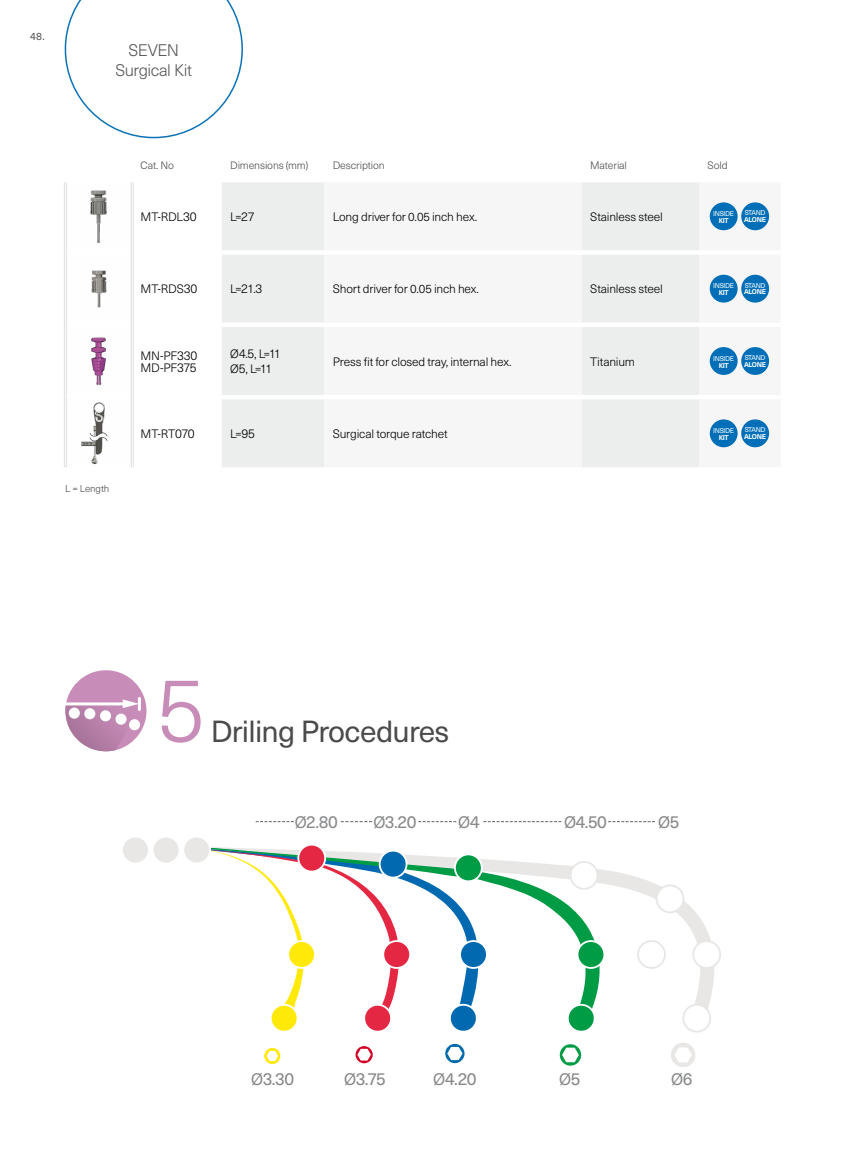
<style>
.page{position:relative;width:851px;height:1149px;background:#fff}
.page>*{position:absolute;margin:0;border:0;box-sizing:border-box;transform-origin:0 0}
.t1{font:300 90px "Neue Haas Unica W1 G";color:#c88cb8}
.t2{font:30px "Neue Haas Unica W1 G";letter-spacing:-.025em;color:#4b4b4d}
.t3{font:17.25px "Neue Haas Unica W1 G";letter-spacing:-.03em;color:#87888a}
.t4{font:300 16.5px/19.5px "Neue Haas Unica W1 G";letter-spacing:-.03em;color:#58585a;text-align:center}
.t5{font:16.35px "Neue Haas Unica W1 G";color:#87888a}
.t6{font:300 12px/12px "Neue Haas Unica W1 G";letter-spacing:-.015em;color:#000}
.t7{font:300 10.5px "Neue Haas Unica W1 G";letter-spacing:-.01em;color:#4b4b4d}
.t8{font:10.5px "Neue Haas Unica W1 G";color:#58585a}
.t9{font:300 9.75px "Neue Haas Unica W1 G";letter-spacing:-.01em;color:#4b4b4d}
.t10{font:6.9px "Neue Haas Unica W1 G";letter-spacing:-.04em;color:#fff}
.t11{font:700 6.9px "Neue Haas Unica W1 G";letter-spacing:-.055em;color:#fff}
.s1{font-size:12.6px}
.s2{font-size:16.35px}
.s3{font-size:17.25px}
</style>
<div class="page">
<div style="left:65px;top:670px;width:81px;height:81px;background:#c88cb8;border-radius:50%"></div>
<img style="left:65px;top:704px;width:77px;height:47px">
<div style="left:69px;top:707px;width:11px;height:11px;background:#fff;border-radius:50%"></div>
<div style="left:84px;top:708px;width:11px;height:11px;background:#fff;border-radius:50%"></div>
<div style="left:100px;top:710px;width:11px;height:11px;background:#fff;border-radius:50%"></div>
<div style="left:115px;top:713px;width:11px;height:11px;background:#fff;border-radius:50%"></div>
<div style="left:129px;top:719px;width:11px;height:11px;background:#fff;border-radius:50%"></div>
<svg style="left:123px;top:698px;width:18px;height:11px"></svg>
<hr style="left:66px;top:702px;width:60px;height:3px;background:#fff">
<svg style="left:408px;top:855px;width:307px;height:176px"></svg>
<svg style="left:264px;top:1048px;width:16px;height:15px"></svg>
<svg style="left:355px;top:1046px;width:17px;height:16px"></svg>
<svg style="left:445px;top:1043px;width:19px;height:19px"></svg>
<svg style="left:559px;top:1044px;width:22px;height:21px"></svg>
<svg style="left:671px;top:1043px;width:24px;height:23px"></svg>
<div style="left:637px;top:939px;width:28px;height:29px;background:#fff;border:2px solid #e8e7e5;border-radius:50%"></div>
<div style="left:692px;top:939px;width:29px;height:29px;background:#fff;border:2px solid #e8e7e5;border-radius:50%"></div>
<div style="left:655px;top:884px;width:29px;height:28px;background:#fff;border:2px solid #e8e7e5;border-radius:50%"></div>
<svg style="left:568px;top:859px;width:31px;height:31px"></svg>
<div style="left:182px;top:835px;width:29px;height:29px;background:#e8e7e5;border:2px solid #fff;border-radius:50%"></div>
<div style="left:152px;top:835px;width:28px;height:29px;background:#e8e7e5;border:2px solid #fff;border-radius:50%"></div>
<div style="left:121px;top:835px;width:29px;height:29px;background:#e8e7e5;border:2px solid #fff;border-radius:50%"></div>
<div style="left:576px;top:939px;width:29px;height:29px;background:#009b45;border:2px solid #fff;border-radius:50%"></div>
<svg style="left:452px;top:855px;width:31px;height:28px"></svg>
<svg style="left:459px;top:939px;width:29px;height:29px"></svg>
<svg style="left:382px;top:939px;width:29px;height:29px"></svg>
<svg style="left:197px;top:842px;width:211px;height:189px"></svg>
<svg style="left:287px;top:939px;width:29px;height:29px"></svg>
<svg style="left:679px;top:1000px;width:35px;height:32px"></svg>
<svg style="left:340px;top:821px;width:32px;height:1px"></svg>
<svg style="left:256px;top:821px;width:38px;height:1px"></svg>
<svg style="left:418px;top:821px;width:38px;height:1px"></svg>
<svg style="left:608px;top:821px;width:47px;height:1px"></svg>
<svg style="left:483px;top:821px;width:78px;height:1px"></svg>
<svg style="left:65px;top:0;width:178px;height:138px"></svg>
<div style="left:222px;top:182px;width:102px;height:285px;background:#eceded"></div>
<svg style="left:582px;top:182px;width:188px;height:285px;fill:#eceded"></svg>
<div style="left:222px;top:250px;width:102px;height:5px;background:#fff"></div>
<div style="left:581px;top:250px;width:118px;height:5px;background:#fff"></div>
<div style="left:699px;top:250px;width:81px;height:5px;background:#fff"></div>
<div style="left:222px;top:322px;width:102px;height:5px;background:#fff"></div>
<div style="left:581px;top:322px;width:118px;height:5px;background:#fff"></div>
<div style="left:699px;top:322px;width:81px;height:5px;background:#fff"></div>
<hr style="left:64px;top:182px;width:1px;height:70px;background:#e3e4e4">
<hr style="left:66px;top:182px;width:1px;height:70px;background:#e3e4e4">
<hr style="left:64px;top:252px;width:1px;height:73px;background:#e3e4e4">
<hr style="left:66px;top:252px;width:1px;height:73px;background:#e3e4e4">
<hr style="left:64px;top:325px;width:1px;height:72px;background:#e3e4e4">
<hr style="left:66px;top:325px;width:1px;height:72px;background:#e3e4e4">
<hr style="left:222px;top:395px;width:102px;height:4px;background:#fff">
<hr style="left:581px;top:395px;width:118px;height:4px;background:#fff">
<hr style="left:699px;top:395px;width:81px;height:4px;background:#fff">
<hr style="left:64px;top:397px;width:1px;height:70px;background:#e3e4e4">
<hr style="left:66px;top:397px;width:1px;height:70px;background:#e3e4e4">
<hr style="left:131px;top:182px;width:1px;height:70px;background:#e3e4e4">
<hr style="left:133px;top:182px;width:1px;height:70px;background:#e3e4e4">
<hr style="left:131px;top:252px;width:1px;height:73px;background:#e3e4e4">
<hr style="left:133px;top:252px;width:1px;height:73px;background:#e3e4e4">
<hr style="left:131px;top:325px;width:1px;height:72px;background:#e3e4e4">
<hr style="left:133px;top:325px;width:1px;height:72px;background:#e3e4e4">
<hr style="left:131px;top:397px;width:1px;height:70px;background:#e3e4e4">
<hr style="left:133px;top:397px;width:1px;height:70px;background:#e3e4e4">
<img style="left:90px;top:184px;width:41px;height:64px">
<div style="left:709px;top:202px;width:28px;height:28px;background:#006fb7;border-radius:50%"></div>
<div style="left:741px;top:202px;width:28px;height:28px;background:#006fb7;border-radius:50%"></div>
<img style="left:91px;top:257px;width:40px;height:63px">
<div style="left:709px;top:275px;width:28px;height:27px;background:#006fb7;border-radius:50%"></div>
<div style="left:741px;top:275px;width:28px;height:27px;background:#006fb7;border-radius:50%"></div>
<img style="left:91px;top:329px;width:40px;height:64px">
<div style="left:709px;top:347px;width:28px;height:28px;background:#006fb7;border-radius:50%"></div>
<div style="left:741px;top:347px;width:28px;height:28px;background:#006fb7;border-radius:50%"></div>
<img style="left:81px;top:401px;width:50px;height:64px">
<div style="left:709px;top:419px;width:28px;height:28px;background:#006fb7;border-radius:50%"></div>
<div style="left:741px;top:419px;width:28px;height:28px;background:#006fb7;border-radius:50%"></div>
<p class="t8" style="left:30px;top:29px;width:16px">48.</p>
<h3 class="t4" style="left:116px;top:40px;width:78px">SEVEN<br>Surgical Kit</h3>
<p class="t9" style="left:65px;top:481px;width:46px">L = Length</p>
<p class="t7" style="left:141px;top:158px;width:35px">Cat. No</p>
<p class="t7" style="left:230px;top:158px;width:79px">Dimensions (mm)</p>
<p class="t7" style="left:333px;top:158px;width:53px">Description</p>
<p class="t7" style="left:590px;top:158px;width:38px">Material</p>
<p class="t7" style="left:707px;top:158px;width:22px">Sold</p>
<p class="t6" style="left:141px;top:210px;width:57px">MT-RDL<span class="s1">30</span></p>
<p class="t6" style="left:230px;top:210px;width:26px">L=<span class="s1">27</span></p>
<p class="t6" style="left:333px;top:210px;width:146px">Long driver for 0.05 inch hex.</p>
<p class="t6" style="left:590px;top:210px;width:74px">Stainless steel</p>
<p class="t10" style="left:713px;top:208px;width:22px">INSIDE</p>
<p class="t11" style="left:718px;top:215px;width:12px">KIT</p>
<p class="t10" style="left:744px;top:208px;width:22px">STAND</p>
<p class="t11" style="left:744px;top:214px;width:24px">ALONE</p>
<p class="t6" style="left:141px;top:282px;width:58px">MT-RDS<span class="s1">30</span></p>
<p class="t6" style="left:230px;top:282px;width:34px">L=<span class="s1">21</span>.<span class="s1">3</span></p>
<p class="t6" style="left:333px;top:282px;width:148px">Short driver for 0.05 inch hex.</p>
<p class="t6" style="left:590px;top:282px;width:74px">Stainless steel</p>
<p class="t10" style="left:713px;top:281px;width:22px">INSIDE</p>
<p class="t11" style="left:718px;top:287px;width:12px">KIT</p>
<p class="t10" style="left:744px;top:280px;width:22px">STAND</p>
<p class="t11" style="left:744px;top:286px;width:24px">ALONE</p>
<p class="t6" style="left:141px;top:348px;width:58px">MN-PF<span class="s1">330<br></span>MD-PF<span class="s1">375</span></p>
<p class="t6" style="left:230px;top:346px;width:52px;line-height:14.4px">Ø<span class="s1">4</span>.<span class="s1">5</span>, L=<span class="s1">11<br></span>Ø<span class="s1">5</span>, L=<span class="s1">11</span></p>
<p class="t6" style="left:333px;top:354px;width:180px">Press fit for closed tray, internal hex.</p>
<p class="t6" style="left:590px;top:354px;width:46px">Titanium</p>
<p class="t10" style="left:713px;top:353px;width:22px">INSIDE</p>
<p class="t11" style="left:718px;top:360px;width:12px">KIT</p>
<p class="t10" style="left:744px;top:352px;width:22px">STAND</p>
<p class="t11" style="left:744px;top:359px;width:24px">ALONE</p>
<p class="t6" style="left:141px;top:427px;width:56px">MT-RT<span class="s1">070</span></p>
<p class="t6" style="left:230px;top:427px;width:26px">L=<span class="s1">95</span></p>
<p class="t6" style="left:333px;top:427px;width:116px">Surgical torque ratchet</p>
<p class="t10" style="left:713px;top:425px;width:22px">INSIDE</p>
<p class="t11" style="left:718px;top:432px;width:12px">KIT</p>
<p class="t10" style="left:744px;top:424px;width:22px">STAND</p>
<p class="t11" style="left:744px;top:431px;width:24px">ALONE</p>
<h1 class="t1" style="left:157px;top:644px;width:50px">5</h1>
<h2 class="t2" style="left:211px;top:708px;width:240px">Driling Procedures</h2>
<h3 class="t3" style="left:295px;top:808px;width:45px"><span class="s2">Ø</span>2<span class="s2">.</span>80</h3>
<h3 class="t3" style="left:373px;top:808px;width:45px"><span class="s2">Ø</span>3<span class="s2">.</span>20</h3>
<h3 class="t5" style="left:458px;top:809px;width:23px">Ø<span class="s3">4</span></h3>
<h3 class="t3" style="left:564px;top:808px;width:44px"><span class="s2">Ø</span>4<span class="s2">.</span>50</h3>
<h3 class="t5" style="left:658px;top:809px;width:23px">Ø<span class="s3">5</span></h3>
<h3 class="t3" style="left:251px;top:1065px;width:44px"><span class="s2">Ø</span>3<span class="s2">.</span>30</h3>
<h3 class="t3" style="left:344px;top:1065px;width:43px"><span class="s2">Ø</span>3<span class="s2">.</span>75</h3>
<h3 class="t3" style="left:433px;top:1065px;width:45px"><span class="s2">Ø</span>4<span class="s2">.</span>20</h3>
<h3 class="t5" style="left:559px;top:1066px;width:23px">Ø<span class="s3">5</span></h3>
<h3 class="t5" style="left:671px;top:1066px;width:23px">Ø<span class="s3">6</span></h3>
</div>
